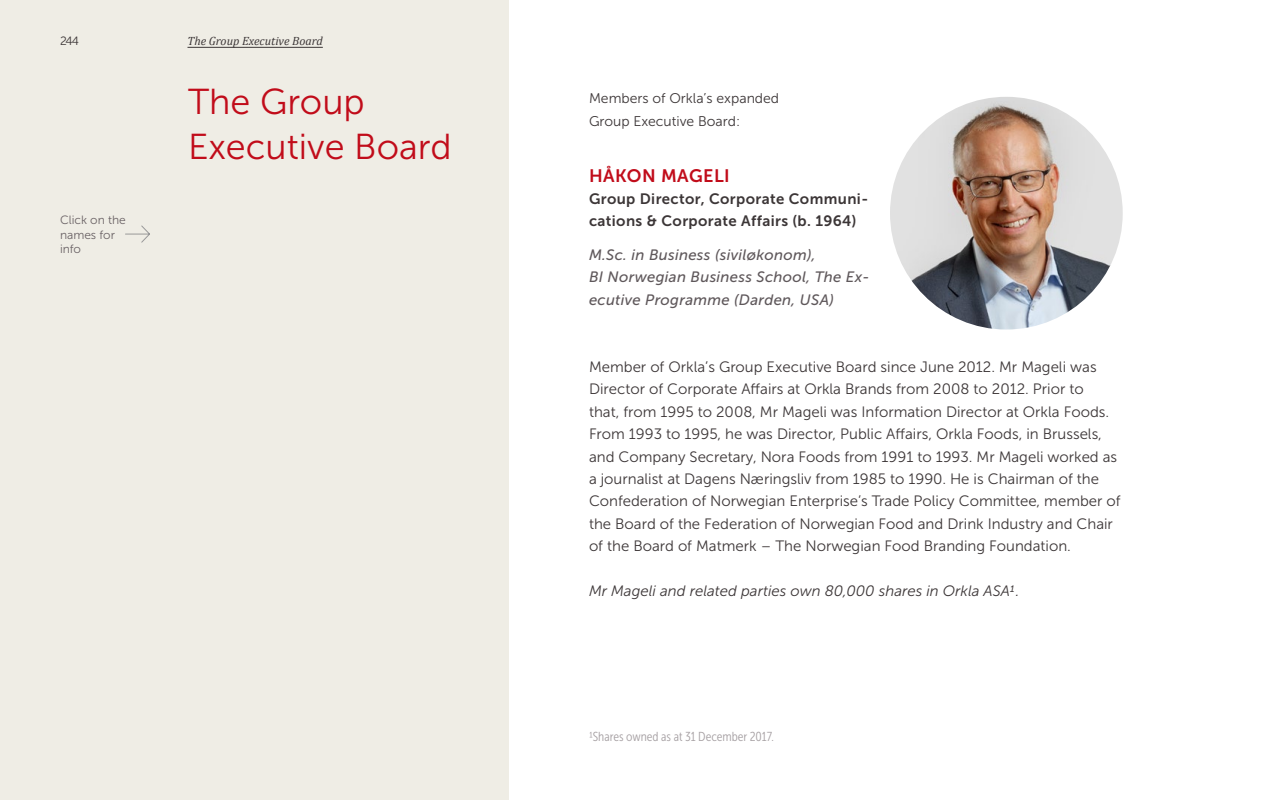
<style>
.page{position:relative;width:1280px;height:800px;background:#fff}
.page>*{position:absolute;margin:0;border:0;box-sizing:border-box;transform-origin:0 0}
.t1{font:36px/44.8px "Museo Sans 300";color:#c10c1a}
.t2{font:18px "Museo Sans 700";letter-spacing:.025em;color:#c10c1a}
.t3{font:15px/22.4px "Museo Sans 300";color:#3c3637}
.t4{font:italic 15px/22.4px "Museo Sans 500";letter-spacing:.02em;color:#5f585b}
.t5{font:15px/22.4px "Museo Sans 700";letter-spacing:.025em;color:#3c3637}
.t6{font:italic 15px "Museo Sans 300";color:#3c3637}
.t7{font:14px/22.4px "Museo Sans 300";color:#3c3637}
.t8{font:13px "Museo Sans Cond 300";color:#a6a0a3}
.t9{font:italic 12px "Cambria";color:#3c3637}
.t10{font:12px/14.4px "Museo Sans 300";color:#6a6265}
.t11{font:12px "Museo Sans 300";color:#3c3637}
</style>
<div class="page">
<img style="left:890px;top:97px;width:233px;height:233px;border-radius:116px">
<div style="left:0;top:0;width:509px;height:800px;background:#efede5"></div>
<hr style="left:188px;top:47px;width:135px;height:1px;background:#3c3637">
<svg style="left:125px;top:225px;width:25px;height:18px"></svg>
<p class="t11" style="left:60px;top:34px;width:21px">244</p>
<p class="t10" style="left:60px;top:213px;width:67px">Click on the names for info</p>
<p class="t9" style="left:188px;top:33px;width:137px">The Group Executive Board</p>
<h1 class="t1" style="left:188px;top:80px;width:265px">The Group<br>Executive Board</h1>
<p class="t7" style="left:589px;top:87px;width:192px">Members of Orkla’s expanded<br>Group Executive Board:</p>
<p class="t2" style="left:589px;top:165px;width:142px">HÅKON MAGELI</p>
<p class="t5" style="left:589px;top:188px;width:281px">Group Director, Corporate Communi&shy;cations &amp; Corporate Affairs (b. 1964)</p>
<p class="t4" style="left:589px;top:244px;width:282px">M.Sc. in Business (siviløkonom),<br>BI Norwegian Business School, The Ex&shy;ecutive Programme (Darden, USA)</p>
<p class="t3" style="left:589px;top:356px;width:533px">Member of Orkla’s Group Executive Board since June 2012. Mr Mageli was Director of Corporate Affairs at Orkla Brands from 2008 to 2012. Prior to<br>that, from 1995 to 2008, Mr Mageli was Information Director at Orkla Foods.<br>From 1993 to 1995, he was Director, Public Affairs, Orkla Foods, in Brussels, and Company Secretary, Nora Foods from 1991 to 1993. Mr Mageli worked as a journalist at Dagens Næringsliv from 1985 to 1990. He is Chairman of the Confederation of Norwegian Enterprise’s Trade Policy Committee, member of the Board of the Federation of Norwegian Food and Drink Industry and Chair of the Board of Matmerk – The Norwegian Food Branding Foundation.</p>
<p class="t6" style="left:589px;top:583px;width:432px">Mr Mageli and related parties own 80,000 shares in Orkla ASA1.</p>
<p class="t8" style="left:589px;top:729px;width:186px">1Shares owned as at 31 December 2017.</p>
</div>
